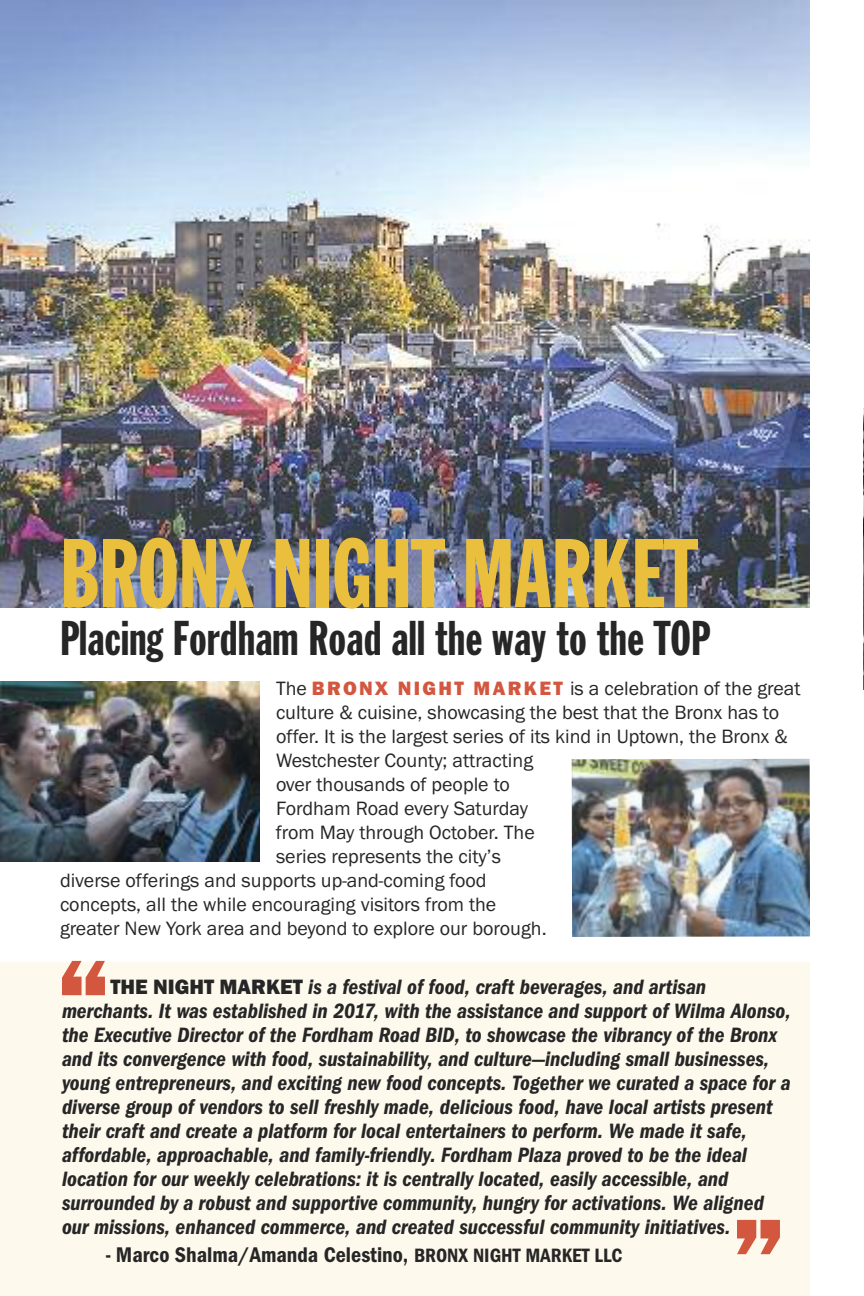
<style>
.page{position:relative;width:864px;height:1296px;background:#fff}
.page>*{position:absolute;margin:0;border:0;box-sizing:border-box;transform-origin:0 0}
.t1{font:800 120px "Franklin Gothic EF";color:#d3573f}
.t2{font:96px "Franklin Gothic Extra Cond";color:#e9bf3d}
.t3{font:48px "Franklin Gothic Extra Cond";letter-spacing:.01em;color:#272627}
.t4{font:600 condensed 22px "Franklin Gothic EF";color:#272627}
.t5{font:italic 600 condensed 21.6px/24px "Franklin Gothic EF";color:#272627}
.t6{font:20px "Franklin Gothic EF";color:#272627}
.s1{font-weight:800;color:#d3573f}
.s2{font-weight:800;font-style:normal;font-stretch:normal}
.s3{font-size:20px}
</style>
<div class="page">
<img style="left:0;top:0;width:810px;height:607px">
<div style="left:0;top:962px;width:810px;height:334px;background:#fdf9ec"></div>
<img style="left:572px;top:759px;width:238px;height:178px">
<img style="left:0;top:682px;width:260px;height:179px">
<img style="left:863px;top:408px;width:1px;height:281px">
<h2 class="t2" style="left:60px;top:539px;width:639px">BRONX NIGHT MARKET</h2>
<h3 class="t3" style="left:60px;top:621px;width:651px">Placing Fordham Road all the way to the TOP</h3>
<p class="t6" style="left:276px;top:676px;width:526px">The <span class="s1">BRONX NIGHT MARKET</span> is a celebration of the great</p>
<p class="t6" style="left:276px;top:700px;width:505px">culture &amp; cuisine, showcasing the best that the Bronx has to</p>
<p class="t6" style="left:276px;top:724px;width:513px">offer. It is the largest series of its kind in Uptown, the Bronx &amp;</p>
<p class="t6" style="left:276px;top:748px;width:259px">Westchester County; attracting</p>
<p class="t6" style="left:276px;top:772px;width:235px">over thousands of people to</p>
<p class="t6" style="left:276px;top:796px;width:254px">Fordham Road every Saturday</p>
<p class="t6" style="left:276px;top:820px;width:260px">from May through October. The</p>
<p class="t6" style="left:276px;top:844px;width:226px">series represents the city’s</p>
<p class="t6" style="left:60px;top:868px;width:428px">diverse offerings and supports up-and-coming food</p>
<p class="t6" style="left:60px;top:892px;width:438px">concepts, all the while encouraging visitors from the</p>
<p class="t6" style="left:60px;top:916px;width:488px">greater New York area and beyond to explore our borough.</p>
<h1 class="t1" style="left:56px;top:929px;width:56px">“</h1>
<p class="t5" style="left:62px;top:975px;width:730px;text-indent:48px"><span class="s2">THE NIGHT MARKET</span> is a festival of food, craft beverages, and artisan merchants. It was established in 2017, with the assistance and support of Wilma Alonso, the Executive Director of the Fordham Road BID, to showcase the vibrancy of the Bronx and its convergence with food, sustainability, and culture—including small businesses, young entrepreneurs, and exciting new food concepts. Together we curated a space for a diverse group of vendors to sell freshly made, delicious food, have local artists present their craft and create a platform for local entertainers to perform. We made it safe, affordable, approachable, and family-friendly. Fordham Plaza proved to be the ideal location for our weekly celebrations: it is centrally located, easily accessible, and surrounded by a robust and supportive community, hungry for activations. We aligned our missions, enhanced commerce, and created successful community initiatives.</p>
<p class="t4" style="left:106px;top:1242px;width:518px">- Marco Shalma/Amanda Celestino, <span class="s3">BRONX NIGHT MARKET LLC</span></p>
<h1 class="t1" style="left:731px;top:1188px;width:56px">”</h1>
</div>
